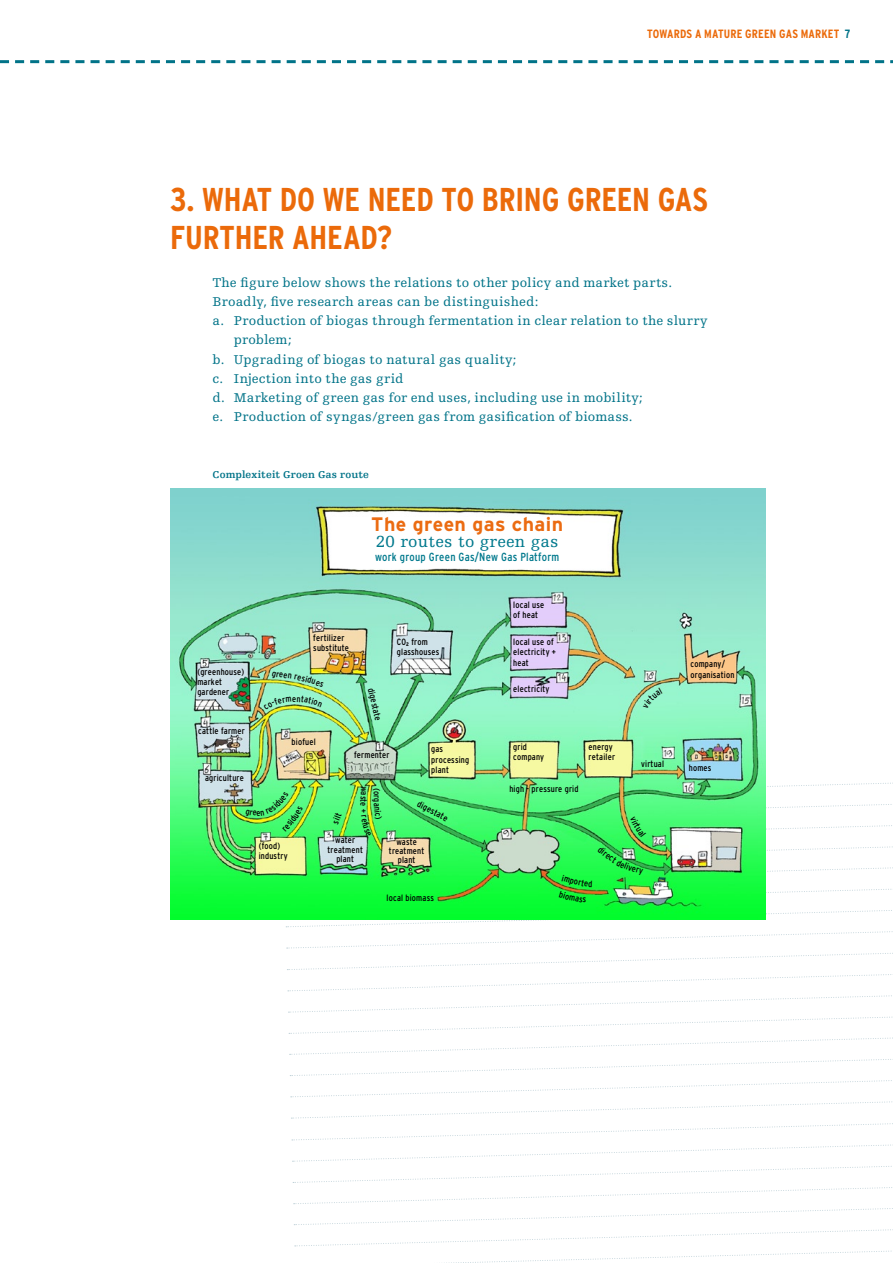
<style>
.page{position:relative;width:893px;height:1263px;background:#fff}
.page>*{position:absolute;margin:0;border:0;box-sizing:border-box;transform-origin:0 0}
.t1{font:700 condensed 33px/38.2px "Interstate";letter-spacing:-.005em;color:#eb6a0a}
.t2{font:700 19.5px "Interstate";letter-spacing:.02em;color:#eb6b11}
.t3{font:16.95px "Egyptienne F";letter-spacing:.02em;color:#00798d}
.t4{font:13.5px "Egyptienne F";letter-spacing:.015em;color:#007388}
.t5{font:700 condensed 12px "Interstate";letter-spacing:.01em;color:#eb6a0a}
.t6{font:condensed 11.7px "Interstate";letter-spacing:.02em;color:#00798d}
.t7{font:700 10.5px "Egyptienne F";letter-spacing:.01em;color:#007388}
.t8{font:condensed 9.15px/10.4px "Interstate";letter-spacing:.02em;color:#000}
.s1{color:#007388}
</style>
<div class="page">
<svg style="left:0;top:60px;width:893px;height:3px"></svg>
<img style="left:170px;top:488px;width:595px;height:431px">
<svg style="left:643px;top:687px;width:20px;height:21px"></svg>
<svg style="left:271px;top:671px;width:53px;height:16px"></svg>
<svg style="left:245px;top:773px;width:648px;height:490px"></svg>
<svg style="left:264px;top:695px;width:58px;height:15px"></svg>
<p class="t5" style="left:647px;top:27px;width:205px">TOWARDS A MATURE GREEN GAS MARKET <span class="s1">7</span></p>
<h1 class="t1" style="left:170px;top:180px;width:539px">3. WHAT DO WE NEED TO BRING GREEN GAS<br>FURTHER AHEAD?</h1>
<p class="t4" style="left:213px;top:275px;width:461px">The figure below shows the relations to other policy and market parts.</p>
<p class="t4" style="left:213px;top:294px;width:327px">Broadly, five research areas can be distinguished:</p>
<p class="t4" style="left:213px;top:313px;width:497px">a. Production of biogas through fermentation in clear relation to the slurry</p>
<p class="t4" style="left:234px;top:333px;width:60px">problem;</p>
<p class="t4" style="left:213px;top:352px;width:305px">b. Upgrading of biogas to natural gas quality;</p>
<p class="t4" style="left:213px;top:371px;width:192px">c. Injection into the gas grid</p>
<p class="t4" style="left:213px;top:390px;width:432px">d. Marketing of green gas for end uses, including use in mobility;</p>
<p class="t4" style="left:213px;top:409px;width:422px">e. Production of syngas/green gas from gasification of biomass.</p>
<p class="t7" style="left:213px;top:469px;width:158px">Complexiteit Groen Gas route</p>
<h2 class="t2" style="left:371px;top:513px;width:193px">The green gas chain</h2>
<p class="t3" style="left:376px;top:532px;width:184px">20 routes to green gas</p>
<p class="t6" style="left:375px;top:550px;width:186px">work group Green Gas/New Gas Platform</p>
<p class="t8" style="left:197px;top:666px;width:48px">(greenhouse) market gardener</p>
<p class="t8" style="left:198px;top:725px;width:48px">cattle farmer</p>
<p class="t8" style="left:205px;top:772px;width:40px">agriculture</p>
<p class="t8" style="left:313px;top:632px;width:37px">fertilizer substitute</p>
<p class="t8" style="left:376px;top:687px;width:35px;rotate:77deg">digestate</p>
<p class="t8" style="left:397px;top:636px;width:44px">CO<sub>2</sub> from glasshouses</p>
<p class="t8" style="left:513px;top:599px;width:32px">local use of heat</p>
<p class="t8" style="left:513px;top:636px;width:44px">local use of electricity + heat</p>
<p class="t8" style="left:513px;top:684px;width:38px">electricity</p>
<p class="t8" style="left:292px;top:737px;width:26px">biofuel</p>
<p class="t8" style="left:259px;top:840px;width:30px">(food) industry</p>
<p class="t8" style="left:354px;top:749px;width:37px">fermenter</p>
<p class="t8" style="left:369px;top:802px;width:6px;rotate:90deg">e</p>
<p class="t8" style="left:382px;top:795px;width:5px;rotate:90deg">r</p>
<p class="t8" style="left:431px;top:744px;width:39px">gas processing plant</p>
<p class="t8" style="left:513px;top:741px;width:33px">grid company</p>
<p class="t8" style="left:509px;top:784px;width:71px">high - pressure grid</p>
<p class="t8" style="left:420px;top:799px;width:35px;rotate:27deg">digestate</p>
<p class="t8" style="left:327px;top:835px;width:37px;line-height:9.1px;text-align:center">water treatment plant</p>
<p class="t8" style="left:389px;top:837px;width:37px;line-height:9.1px;text-align:center">waste treatment plant</p>
<p class="t8" style="left:589px;top:741px;width:28px">energy retailer</p>
<p class="t8" style="left:387px;top:892px;width:49px">local biomass</p>
<p class="t8" style="left:690px;top:659px;width:45px">company/ organisation</p>
<p class="t8" style="left:641px;top:758px;width:24px">virtual</p>
<p class="t8" style="left:689px;top:762px;width:24px">homes</p>
</div>
